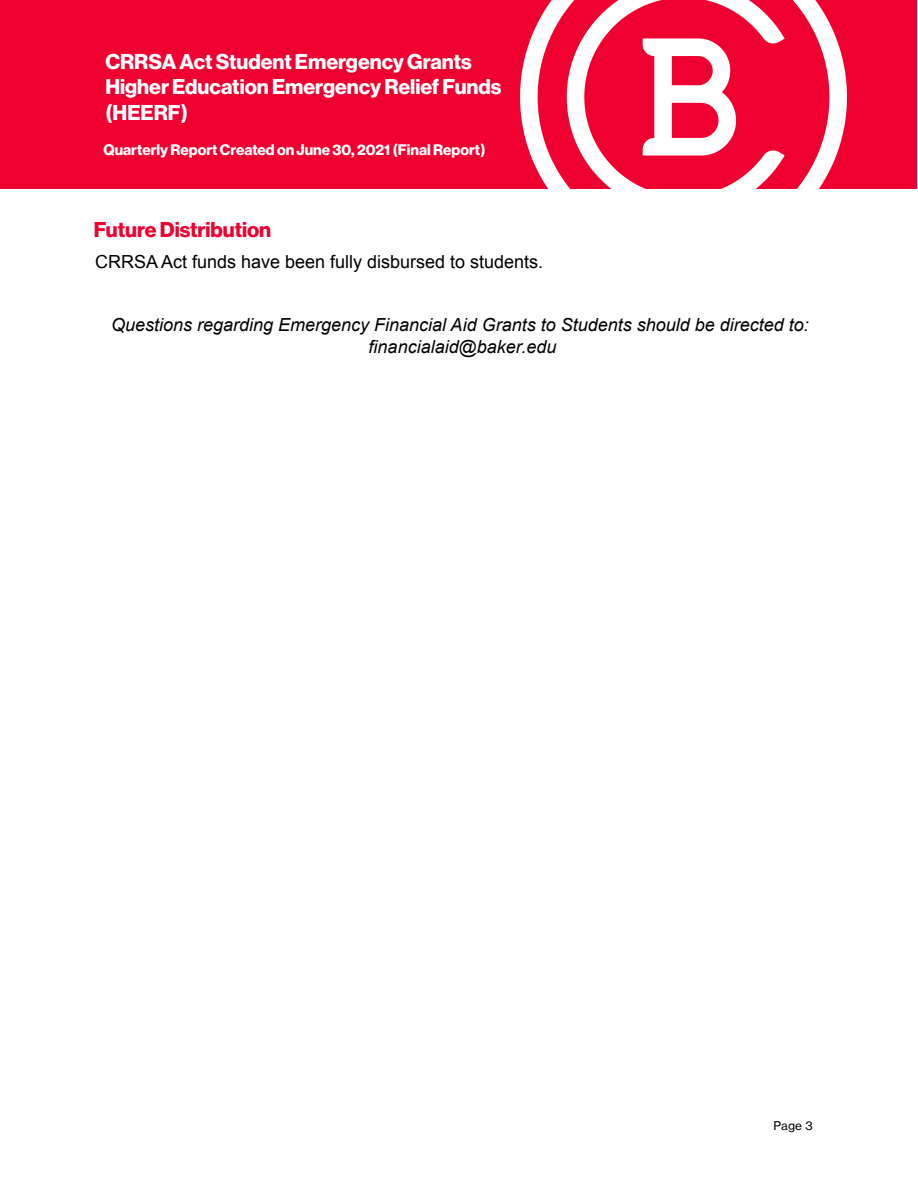
<style>
.page{position:relative;width:918px;height:1188px;background:#fff}
.page>*{position:absolute;margin:0;border:0;box-sizing:border-box;transform-origin:0 0}
.t1{font:700 21px/25.2px "Neue Haas Grotesk Disp";color:#fff}
.t2{font:700 21px "Neue Haas Grotesk Disp";color:#f0002f}
.t3{font:italic 18px/21.6px "Arial";color:#000;text-align:center}
.t4{font:18px "Arial";color:#000}
.t5{font:700 15px "Neue Haas Grotesk Disp";color:#fff}
.t6{font:11.85px "Neue Haas Grotesk Text";color:#000}
</style>
<div class="page">
<div style="left:0;top:0;width:917px;height:189px;background:#ef0030"></div>
<img style="left:520px;top:0;width:327px;height:189px">
<p class="t1" style="left:105px;top:50px;width:398px">CRRSA Act Student Emergency Grants<br>Higher Education Emergency Relief Funds (HEERF)</p>
<p class="t5" style="left:104px;top:141px;width:383px">Quarterly Report Created on June 30, 2021 (Final Report)</p>
<p class="t2" style="left:94px;top:217px;width:179px">Future Distribution</p>
<p class="t4" style="left:95px;top:250px;width:450px">CRRSA Act funds have been fully disbursed to students.</p>
<p class="t3" style="left:111px;top:314px;width:699px">Questions regarding Emergency Financial Aid Grants to Students should be directed to: financialaid@baker.edu</p>
<p class="t6" style="left:774px;top:1118px;width:40px">Page 3</p>
</div>
